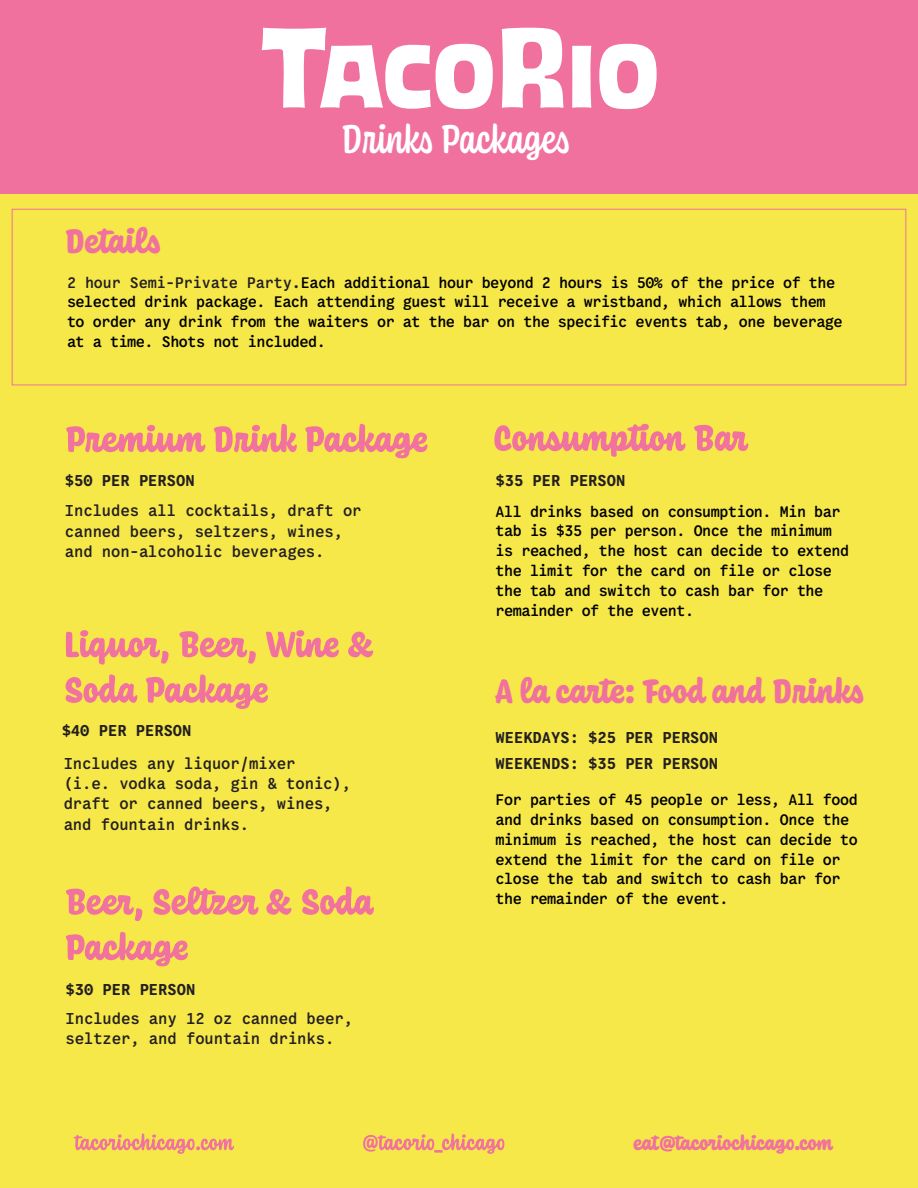
<style>
.page{position:relative;width:918px;height:1188px;background:#f6e849}
.page>*{position:absolute;margin:0;border:0;box-sizing:border-box;transform-origin:0 0}
.t1{font:500 42px "Coniferous";color:#fff}
.t2{font:900 35.4px "Coniferous";letter-spacing:.03em;color:#f0719d}
.t3{font:900 35.4px "Coniferous";color:#f0719d}
.t4{font:900 21.15px "Coniferous";color:#f1729e}
.t5{font:500 17.1px/20.4px "VCTR Monov 0.12";color:#231f20}
.t6{font:700 17.1px/25.2px "VCTR Monov 0.12";color:#231f20}
.t7{font:500 16.5px/19.8px "VCTR Monov 0.12";letter-spacing:-.025em;color:#000}
.s1{color:#231f20}
.s2{font-weight:700;color:#231f20}
</style>
<div class="page">
<svg style="left:66px;top:630px;width:307px;height:35px"></svg>
<svg style="left:66px;top:674px;width:202px;height:35px"></svg>
<svg style="left:66px;top:886px;width:308px;height:35px"></svg>
<svg style="left:66px;top:932px;width:122px;height:34px"></svg>
<svg style="left:66px;top:424px;width:361px;height:34px"></svg>
<svg style="left:494px;top:424px;width:254px;height:33px"></svg>
<div style="left:0;top:0;width:918px;height:194px;background:#f0719d"></div>
<svg style="left:262px;top:28px;width:395px;height:81px"></svg>
<div style="left:12px;top:209px;width:894px;height:176px;border:1px solid #f0719d"></div>
<svg style="left:74px;top:1134px;width:160px;height:20px"></svg>
<svg style="left:363px;top:1134px;width:141px;height:20px"></svg>
<h2 class="t3" style="left:65px;top:216px;width:99px">Details</h2>
<h1 class="t1" style="left:341px;top:110px;width:230px">Drinks Packages</h1>
<p class="t7" style="left:67px;top:273px;width:777px"><span class="s1">2 hour Semi-Private Party</span><span class="s2">.</span>Each additional hour beyond 2 hours is 50% of the price of the selected drink package. Each attending guest will receive a wristband, which allows them to order any drink from the waiters or at the bar on the specific events tab, one beverage at a time. Shots not included.</p>
<p class="t6" style="left:65px;top:469px;width:131px">$50 PER PERSON</p>
<p class="t5" style="left:65px;top:501px;width:298px">Includes all cocktails, draft or canned beers, seltzers, wines, and non-alcoholic beverages.</p>
<p class="t6" style="left:62px;top:719px;width:131px">$40 PER PERSON</p>
<p class="t5" style="left:64px;top:754px;width:289px">Includes any liquor/mixer<br>(i.e. vodka soda, gin &amp; tonic), draft or canned beers, wines, and fountain drinks.</p>
<p class="t6" style="left:66px;top:977px;width:131px">$30 PER PERSON</p>
<p class="t5" style="left:66px;top:1009px;width:289px">Includes any 12 oz canned beer, seltzer, and fountain drinks.</p>
<p class="t6" style="left:496px;top:469px;width:131px">$35 PER PERSON</p>
<p class="t7" style="left:496px;top:502px;width:355px">All drinks based on consumption. Min bar tab is $35 per person. Once the minimum is reached, the host can decide to extend the limit for the card on file or close the tab and switch to cash bar for the remainder of the event.</p>
<h2 class="t2" style="left:494px;top:666px;width:373px">A la carte: Food and Drinks</h2>
<p class="t6" style="left:496px;top:726px;width:224px">WEEKDAYS: $25 PER PERSON<br>WEEKENDS: $35 PER PERSON</p>
<p class="t7" style="left:496px;top:791px;width:364px">For parties of 45 people or less, All food and drinks based on consumption. Once the minimum is reached, the host can decide to extend the limit for the card on file or close the tab and switch to cash bar for the remainder of the event.</p>
<p class="t4" style="left:634px;top:1128px;width:200px">eat@tacoriochicago.com</p>
</div>
